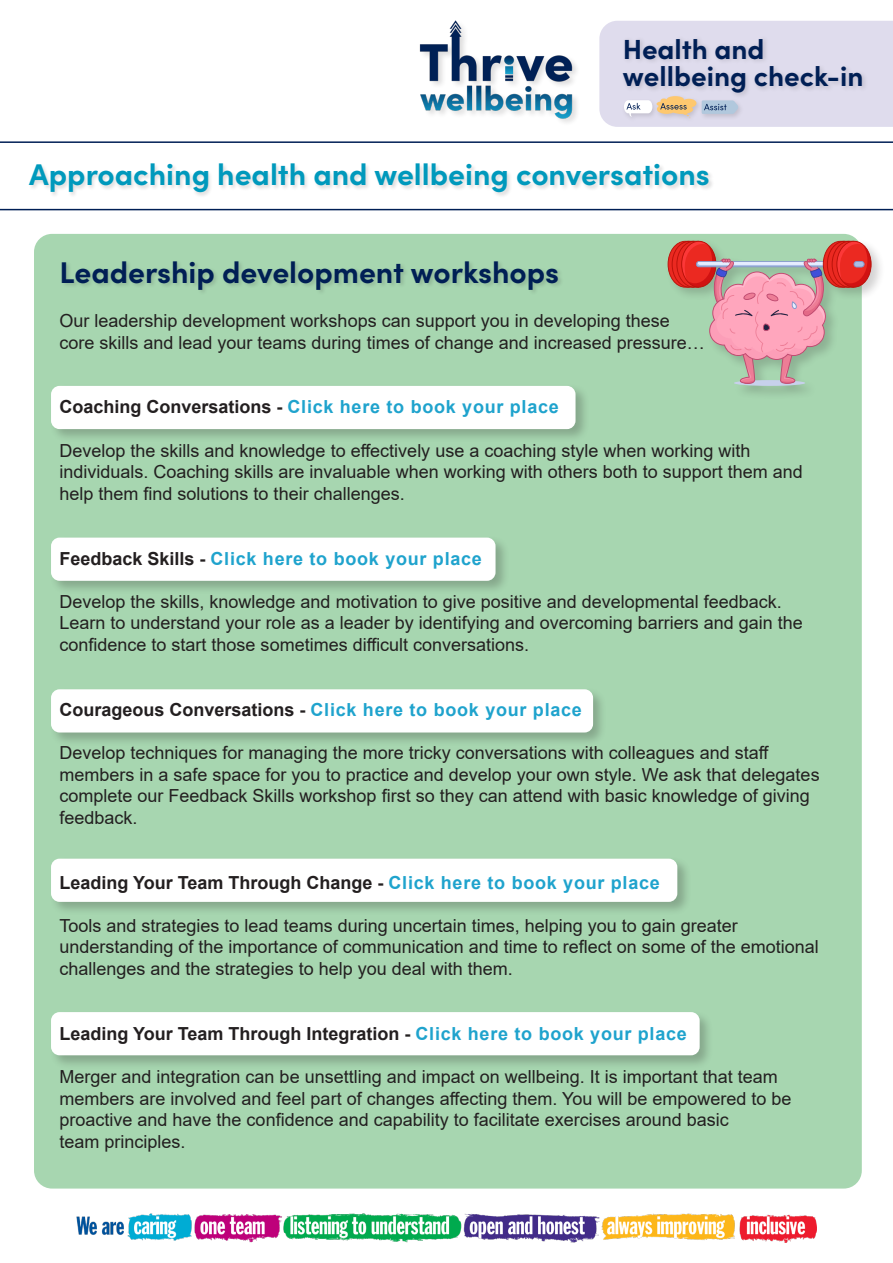
<style>
.page{position:relative;width:893px;height:1263px;background:#fff}
.page>*{position:absolute;margin:0;border:0;box-sizing:border-box;transform-origin:0 0}
.t1{font:700 30px "Sofia Pro";color:#0099bc}
.t2{font:700 30px "Sofia Pro";color:#001f55}
.t3{font:700 27.6px/27.6px "Sofia Pro";color:#001f55}
.t4{font:18px/21.6px "Arial";color:#231f20}
.t5{font:700 18px "Arial";color:#231f20}
.t6{font:700 18px "Arial";color:#1fa3cd}
.t7{font:700 18px "Arial";letter-spacing:.04em;color:#1fa3cd}
.s1{color:#231f20}
.s2{color:#1fa3cd}
</style>
<div class="page">
<div style="left:34px;top:234px;width:828px;height:954px;background:#a7d6b0;border-radius:18px"></div>
<svg style="left:0;top:141px;width:893px;height:69px"></svg>
<img style="left:77px;top:1214px;width:739px;height:29px">
<svg style="left:599px;top:21px;width:294px;height:106px;background:#dbd8e6"></svg>
<div style="left:419px;top:20px;width:161px;height:107px;background:#231f20;opacity:.15"></div>
<img style="left:419px;top:20px;width:156px;height:107px">
<div style="left:62px;top:260px;width:502px;height:36px;background:#231f20;opacity:.15"></div>
<div style="left:49px;top:384px;width:541px;height:60px;background:#231f20;opacity:.25"></div>
<div style="left:51px;top:386px;width:524px;height:43px;background:#fff;border-radius:9px"></div>
<div style="left:665px;top:239px;width:221px;height:161px;background:#231f20;opacity:.2"></div>
<svg style="left:734px;top:380px;width:71px;height:6px"></svg>
<svg style="left:668px;top:241px;width:204px;height:144px"></svg>
<div style="left:49px;top:535px;width:461px;height:60px;background:#231f20;opacity:.25"></div>
<div style="left:51px;top:538px;width:445px;height:43px;background:#fff;border-radius:9px"></div>
<div style="left:49px;top:687px;width:558px;height:60px;background:#231f20;opacity:.25"></div>
<div style="left:51px;top:689px;width:542px;height:43px;background:#fff;border-radius:9px"></div>
<div style="left:49px;top:856px;width:642px;height:60px;background:#231f20;opacity:.25"></div>
<div style="left:51px;top:859px;width:626px;height:43px;background:#fff;border-radius:9px"></div>
<div style="left:49px;top:1010px;width:665px;height:60px;background:#231f20;opacity:.25"></div>
<div style="left:51px;top:1012px;width:649px;height:43px;background:#fff;border-radius:9px"></div>
<div style="left:29px;top:163px;width:685px;height:36px;background:#231f20;opacity:.15"></div>
<h2 class="t3" style="left:623px;top:33px;width:242px">Health and wellbeing check-in</h2>
<p class="t1" style="left:29px;top:152px;width:682px">Approaching health and wellbeing conversations</p>
<p class="t2" style="left:60px;top:249px;width:501px">Leadership development workshops</p>
<p class="t4" style="left:60px;top:310px;width:612px">Our leadership development workshops can support you in developing these</p>
<p class="t4" style="left:60px;top:331px;width:647px">core skills and lead your teams during times of change and increased pressure…</p>
<p class="t6" style="left:60px;top:394px;width:501px"><span class="s1">Coaching Conversations -</span> Click here to book your place</p>
<p class="t4" style="left:60px;top:439px;width:745px">Develop the skills and knowledge to effectively use a coaching style when working with individuals. Coaching skills are invaluable when working with others both to support them and help them find solutions to their challenges.</p>
<p class="t7" style="left:60px;top:546px;width:424px"><span class="s1">Feedback Skills -</span> Click here to book your place</p>
<p class="t4" style="left:60px;top:591px;width:745px">Develop the skills, knowledge and motivation to give positive and developmental feedback.<br>Learn to understand your role as a leader by identifying and overcoming barriers and gain the confidence to start those sometimes difficult conversations.</p>
<p class="t5" style="left:60px;top:697px;width:524px">Courageous Conversations - <span class="s2">Click here to book your place</span></p>
<p class="t4" style="left:60px;top:742px;width:762px">Develop techniques for managing the more tricky conversations with colleagues and staff members in a safe space for you to practice and develop your own style. We ask that delegates complete our Feedback Skills workshop first so they can attend with basic knowledge of giving feedback.</p>
<p class="t5" style="left:60px;top:870px;width:602px">Leading Your Team Through Change - <span class="s2">Click here to book your place</span></p>
<p class="t4" style="left:60px;top:915px;width:761px">Tools and strategies to lead teams during uncertain times, helping you to gain greater understanding of the importance of communication and time to reflect on some of the emotional challenges and the strategies to help you deal with them.</p>
<p class="t5" style="left:60px;top:1021px;width:629px">Leading Your Team Through Integration - <span class="s2">Click here to book your place</span></p>
<p class="t4" style="left:60px;top:1066px;width:734px">Merger and integration can be unsettling and impact on wellbeing. It is important that team members are involved and feel part of changes affecting them. You will be empowered to be proactive and have the confidence and capability to facilitate exercises around basic</p>
<p class="t4" style="left:60px;top:1131px;width:128px">team principles.</p>
</div>
